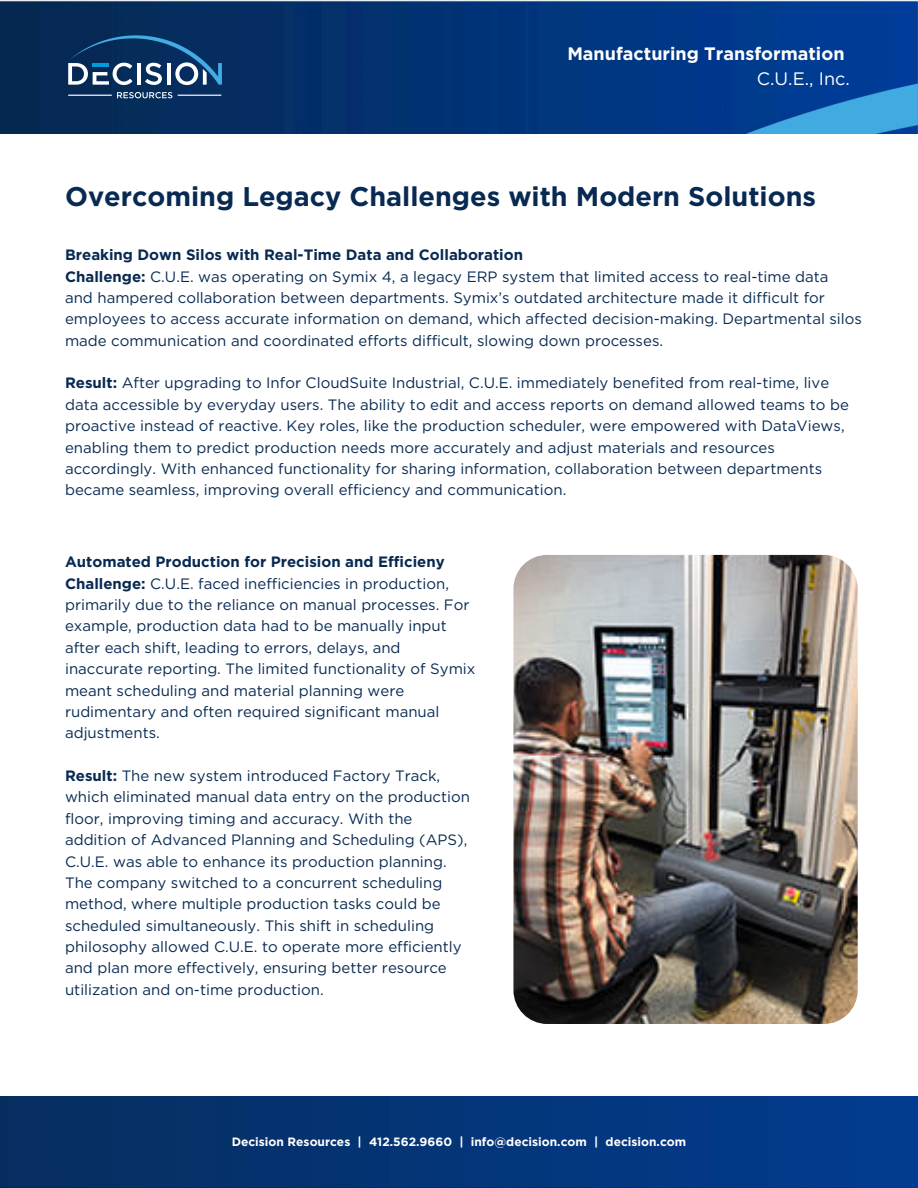
<style>
.page{position:relative;width:918px;height:1188px;background:#fff}
.page>*{position:absolute;margin:0;border:0;box-sizing:border-box;transform-origin:0 0}
.t1{font:700 27px "Gotham";color:#082a52}
.t2{font:700 18px/24.8px "Gotham";color:#fff}
.t3{font:15px/21.3px "Gotham";color:#082a52}
.t4{font:700 12px "Gotham";color:#fff}
.s1{font-weight:400}
.s2{font-weight:700}
</style>
<div class="page">
<img style="left:0;top:1096px;width:918px;height:92px">
<img style="left:0;top:0;width:918px;height:134px">
<svg style="left:68px;top:35px;width:154px;height:50px;background:#2f557e"></svg>
<svg style="left:68px;top:92px;width:153px;height:6px"></svg>
<img style="left:513px;top:555px;width:345px;height:469px;border-radius:34px">
<p class="t2" style="left:757px;top:42px;width:95px;text-indent:-190px">Manufacturing Transformation<br><span class="s1">C.U.E., Inc.</span></p>
<h3 class="t1" style="left:65px;top:180px;width:753px">Overcoming Legacy Challenges with Modern Solutions</h3>
<h1 class="t3" style="left:65px;top:244px;width:798px"><span class="s2">Breaking Down Silos with Real-Time Data and Collaboration<br>Challenge:</span> C.U.E. was operating on Symix 4, a legacy ERP system that limited access to real-time data<br>and hampered collaboration between departments. Symix’s outdated architecture made it difficult for employees to access accurate information on demand, which affected decision-making. Departmental silos made communication and coordinated efforts difficult, slowing down processes.</h1>
<h3 class="t3" style="left:65px;top:372px;width:785px"><span class="s2">Result:</span> After upgrading to Infor CloudSuite Industrial, C.U.E. immediately benefited from real-time, live data accessible by everyday users. The ability to edit and access reports on demand allowed teams to be proactive instead of reactive. Key roles, like the production scheduler, were empowered with DataViews, enabling them to predict production needs more accurately and adjust materials and resources accordingly. With enhanced functionality for sharing information, collaboration between departments became seamless, improving overall efficiency and communication.</h3>
<h3 class="t3" style="left:65px;top:551px;width:412px"><span class="s2">Automated Production for Precision and Efficieny Challenge:</span> C.U.E. faced inefficiencies in production, primarily due to the reliance on manual processes. For example, production data had to be manually input after each shift, leading to errors, delays, and inaccurate reporting. The limited functionality of Symix meant scheduling and material planning were rudimentary and often required significant manual adjustments.</h3>
<h3 class="t3" style="left:65px;top:765px;width:407px"><span class="s2">Result:</span> The new system introduced Factory Track, which eliminated manual data entry on the production floor, improving timing and accuracy. With the addition of Advanced Planning and Scheduling (APS), C.U.E. was able to enhance its production planning.<br>The company switched to a concurrent scheduling method, where multiple production tasks could be scheduled simultaneously. This shift in scheduling philosophy allowed C.U.E. to operate more efficiently and plan more effectively, ensuring better resource utilization and on-time production.</h3>
<p class="t4" style="left:232px;top:1135px;width:456px">Decision Resources | 412.562.9660 | info@decision.com | decision.com</p>
</div>
